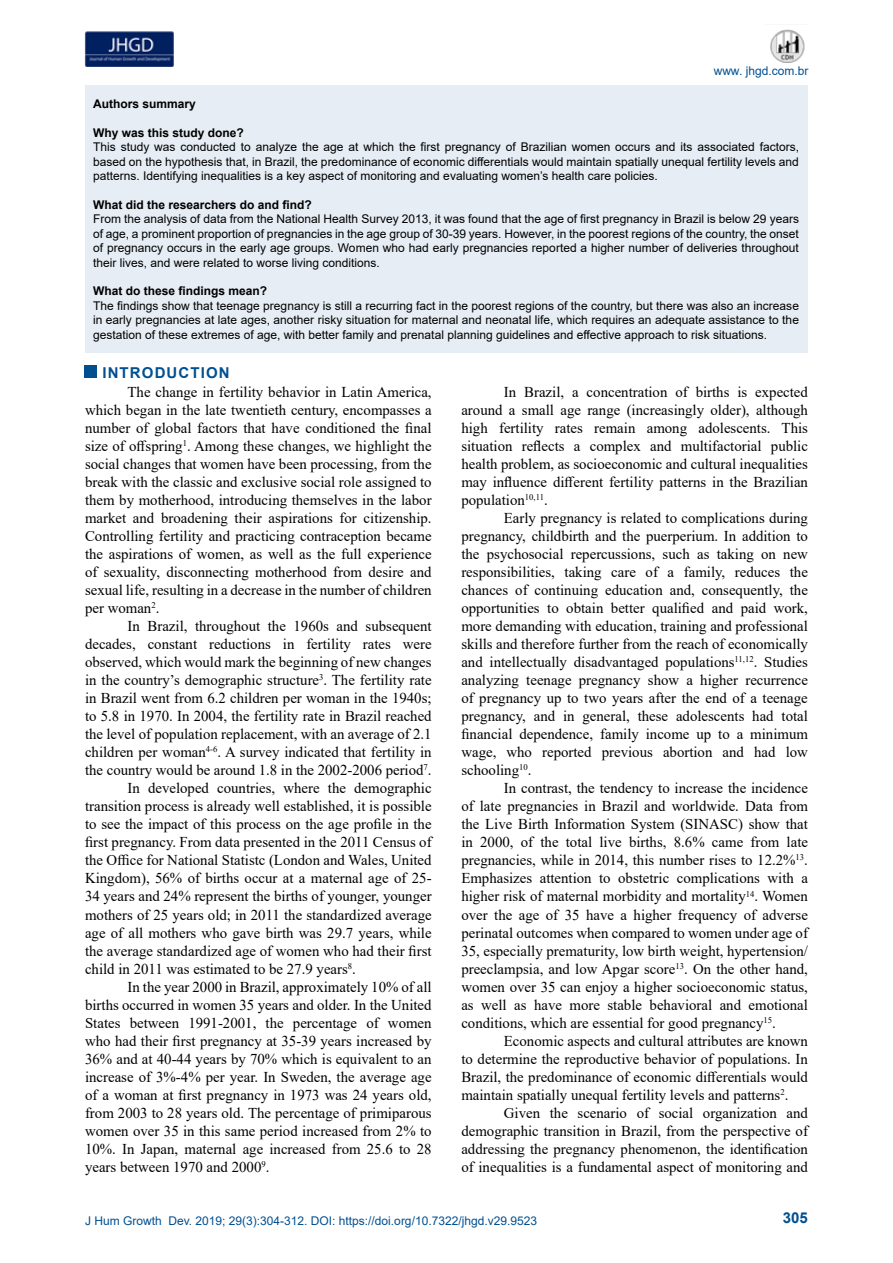
<style>
.page{position:relative;width:893px;height:1263px;background:#fff}
.page>*{position:absolute;margin:0;border:0;box-sizing:border-box;transform-origin:0 0}
.t1{font:15px/18px "Times New Roman";color:#000;text-align:justify}
.t2{font:700 15px "Arial";letter-spacing:.075em;color:#004f91}
.t3{font:12px/14.4px "Arial";color:#000;text-align:justify}
.t4{font:12px "Arial";color:#004f91}
.t5{font:700 12px "Arial";color:#000}
</style>
<div class="page">
<img style="left:85px;top:31px;width:89px;height:36px">
<img style="left:770px;top:29px;width:35px;height:34px">
<div style="left:85px;top:366px;width:12px;height:12px;background:#004f91"></div>
<div style="left:85px;top:85px;width:722px;height:268px;background:#e6edf4"></div>
<p class="t4" style="left:714px;top:63px;width:96px">www. jhgd.com.br</p>
<p class="t5" style="left:93px;top:96px;width:104px">Authors summary</p>
<p class="t5" style="left:93px;top:124px;width:152px">Why was this study done?</p>
<p class="t3" style="left:93px;top:140px;width:707px">This study was conducted to analyze the age at which the first pregnancy of Brazilian women occurs and its associated factors, based on the hypothesis that, in Brazil, the predominance of economic differentials would maintain spatially unequal fertility levels and patterns. Identifying inequalities is a key aspect of monitoring and evaluating women’s health care policies.</p>
<p class="t5" style="left:93px;top:196px;width:220px">What did the researchers do and find?</p>
<p class="t3" style="left:93px;top:212px;width:707px">From the analysis of data from the National Health Survey 2013, it was found that the age of first pregnancy in Brazil is below 29 years of age, a prominent proportion of pregnancies in the age group of 30-39 years. However, in the poorest regions of the country, the onset of pregnancy occurs in the early age groups. Women who had early pregnancies reported a higher number of deliveries throughout their lives, and were related to worse living conditions.</p>
<p class="t5" style="left:93px;top:283px;width:176px">What do these findings mean?</p>
<p class="t3" style="left:93px;top:298px;width:707px">The findings show that teenage pregnancy is still a recurring fact in the poorest regions of the country, but there was also an increase in early pregnancies at late ages, another risky situation for maternal and neonatal life, which requires an adequate assistance to the gestation of these extremes of age, with better family and prenatal planning guidelines and effective approach to risk situations.</p>
<p class="t2" style="left:102px;top:362px;width:129px">INTRODUCTION</p>
<p class="t1" style="left:85px;top:383px;width:348px;text-indent:43px">The change in fertility behavior in Latin America, which began in the late twentieth century, encompasses a number of global factors that have conditioned the final size of offspring<sup>1</sup>. Among these changes, we highlight the social changes that women have been processing, from the break with the classic and exclusive social role assigned to them by motherhood, introducing themselves in the labor market and broadening their aspirations for citizenship.<br>Controlling fertility and practicing contraception became the aspirations of women, as well as the full experience of sexuality, disconnecting motherhood from desire and sexual life, resulting in a decrease in the number of children per woman<sup>2</sup>.</p>
<p class="t1" style="left:128px;top:617px;width:306px">In Brazil, throughout the 1960s and subsequent</p>
<p class="t1" style="left:85px;top:635px;width:348px">decades, constant reductions in fertility rates were</p>
<p class="t1" style="left:85px;top:653px;width:348px">observed, which would mark the beginning of new changes</p>
<p class="t1" style="left:85px;top:671px;width:348px">in the country’s demographic structure<sup>3</sup>. The fertility rate</p>
<p class="t1" style="left:85px;top:689px;width:348px">in Brazil went from 6.2 children per woman in the 1940s;</p>
<p class="t1" style="left:85px;top:707px;width:348px">to 5.8 in 1970. In 2004, the fertility rate in Brazil reached</p>
<p class="t1" style="left:85px;top:725px;width:348px">the level of population replacement, with an average of 2.1</p>
<p class="t1" style="left:85px;top:743px;width:348px">children per woman<sup>4-6</sup>. A survey indicated that fertility in</p>
<p class="t1" style="left:85px;top:761px;width:348px">the country would be around 1.8 in the 2002-2006 period<sup>7</sup>.</p>
<p class="t1" style="left:128px;top:779px;width:306px">In developed countries, where the demographic</p>
<p class="t1" style="left:85px;top:797px;width:348px">transition process is already well established, it is possible</p>
<p class="t1" style="left:85px;top:815px;width:348px">to see the impact of this process on the age profile in the</p>
<p class="t1" style="left:85px;top:833px;width:348px">first pregnancy. From data presented in the 2011 Census of</p>
<p class="t1" style="left:85px;top:851px;width:348px">the Office for National Statistc (London and Wales, United</p>
<p class="t1" style="left:85px;top:869px;width:348px">Kingdom), 56% of births occur at a maternal age of 25-</p>
<p class="t1" style="left:85px;top:887px;width:348px">34 years and 24% represent the births of younger, younger</p>
<p class="t1" style="left:85px;top:905px;width:348px">mothers of 25 years old; in 2011 the standardized average</p>
<p class="t1" style="left:85px;top:923px;width:348px">age of all mothers who gave birth was 29.7 years, while</p>
<p class="t1" style="left:85px;top:941px;width:348px">the average standardized age of women who had their first</p>
<p class="t1" style="left:85px;top:959px;width:272px">child in 2011 was estimated to be 27.9 years<sup>8</sup>.</p>
<p class="t1" style="left:128px;top:977px;width:306px">In the year 2000 in Brazil, approximately 10% of all</p>
<p class="t1" style="left:85px;top:995px;width:348px">births occurred in women 35 years and older. In the United</p>
<p class="t1" style="left:85px;top:1013px;width:348px">States between 1991-2001, the percentage of women</p>
<p class="t1" style="left:85px;top:1031px;width:348px">who had their first pregnancy at 35-39 years increased by</p>
<p class="t1" style="left:85px;top:1049px;width:348px">36% and at 40-44 years by 70% which is equivalent to an</p>
<p class="t1" style="left:85px;top:1067px;width:348px">increase of 3%-4% per year. In Sweden, the average age</p>
<p class="t1" style="left:85px;top:1085px;width:348px">of a woman at first pregnancy in 1973 was 24 years old,</p>
<p class="t1" style="left:85px;top:1103px;width:348px">from 2003 to 28 years old. The percentage of primiparous</p>
<p class="t1" style="left:85px;top:1121px;width:348px">women over 35 in this same period increased from 2% to</p>
<p class="t1" style="left:85px;top:1139px;width:348px">10%. In Japan, maternal age increased from 25.6 to 28</p>
<p class="t1" style="left:85px;top:1157px;width:186px">years between 1970 and 2000<sup>9</sup>.</p>
<p class="t1" style="left:461px;top:383px;width:348px;text-indent:43px">In Brazil, a concentration of births is expected around a small age range (increasingly older), although high fertility rates remain among adolescents. This situation reflects a complex and multifactorial public health problem, as socioeconomic and cultural inequalities may influence different fertility patterns in the Brazilian population<sup>10,11</sup>.</p>
<p class="t1" style="left:461px;top:509px;width:348px;text-indent:43px">Early pregnancy is related to complications during pregnancy, childbirth and the puerperium. In addition to the psychosocial repercussions, such as taking on new responsibilities, taking care of a family, reduces the chances of continuing education and, consequently, the opportunities to obtain better qualified and paid work, more demanding with education, training and professional skills and therefore further from the reach of economically and intellectually disadvantaged populations<sup>11,12</sup>. Studies analyzing teenage pregnancy show a higher recurrence of pregnancy up to two years after the end of a teenage pregnancy, and in general, these adolescents had total financial dependence, family income up to a minimum wage, who reported previous abortion and had low schooling<sup>10</sup>.</p>
<p class="t1" style="left:461px;top:779px;width:348px;text-indent:43px">In contrast, the tendency to increase the incidence of late pregnancies in Brazil and worldwide. Data from the Live Birth Information System (SINASC) show that in 2000, of the total live births, 8.6% came from late pregnancies, while in 2014, this number rises to 12.2%<sup>13</sup>.<br>Emphasizes attention to obstetric complications with a higher risk of maternal morbidity and mortality<sup>14</sup>. Women over the age of 35 have a higher frequency of adverse perinatal outcomes when compared to women under age of 35, especially prematurity, low birth weight, hypertension/ preeclampsia, and low Apgar score<sup>13</sup>. On the other hand, women over 35 can enjoy a higher socioeconomic status, as well as have more stable behavioral and emotional conditions, which are essential for good pregnancy<sup>15</sup>.</p>
<p class="t1" style="left:461px;top:1031px;width:348px;text-indent:43px">Economic aspects and cultural attributes are known to determine the reproductive behavior of populations. In Brazil, the predominance of economic differentials would maintain spatially unequal fertility levels and patterns<sup>2</sup>.</p>
<p class="t1" style="left:461px;top:1103px;width:348px;text-indent:43px">Given the scenario of social organization and demographic transition in Brazil, from the perspective of addressing the pregnancy phenomenon, the identification of inequalities is a fundamental aspect of monitoring and</p>
<p class="t4" style="left:85px;top:1212px;width:454px">J Hum Growth Dev. 2019; 29(3):304-312. DOI: https://doi.org/10.7322/jhgd.v29.9523</p>
<p class="t2" style="left:783px;top:1207px;width:27px">305</p>
</div>
